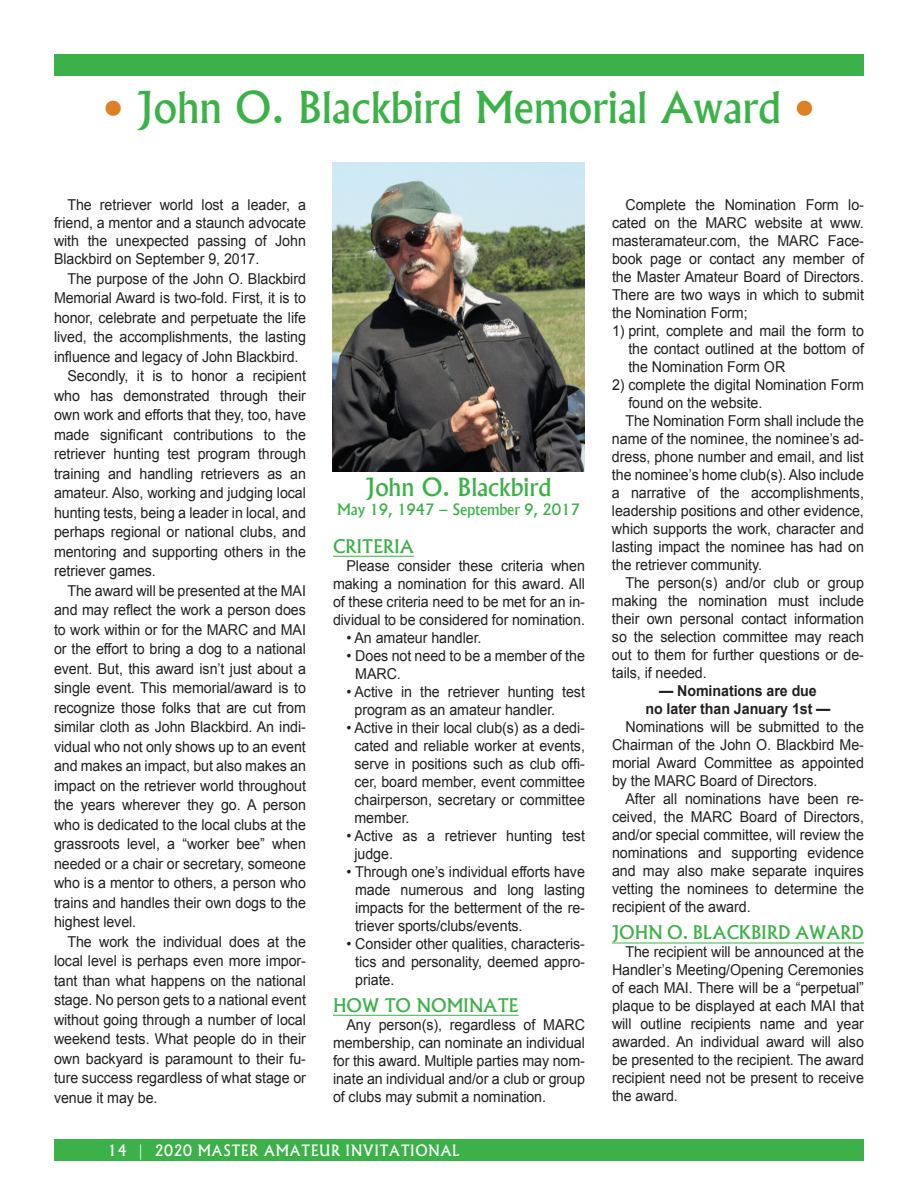
<style>
.page{position:relative;width:918px;height:1188px;background:#fff}
.page>*{position:absolute;margin:0;border:0;box-sizing:border-box;transform-origin:0 0}
.t1{font:500 42px "Albertus";color:#3db149}
.t2{font:500 24px "Albertus";color:#3db149}
.t3{font:500 18px "Albertus";letter-spacing:-.005em;color:#3db149}
.t4{font:15px/18px "Arial";letter-spacing:-.005em;color:#231f20;text-align:justify;scale:.95 1}
.t5{font:700 15px/18px "Arial";letter-spacing:-.005em;color:#231f20;text-align:center;scale:.95 1}
.t6{font:500 15px "Albertus";letter-spacing:.04em;color:#fff;scale:.95 1}
.t7{font:500 15px "Albertus";letter-spacing:-.01em;color:#3db149}
.s1{color:#dc8127}
</style>
<div class="page">
<div style="left:54px;top:1139px;width:810px;height:22px;background:#3db149"></div>
<hr style="left:333px;top:556px;width:81px;height:1px;background:#3db149">
<hr style="left:333px;top:1015px;width:186px;height:1px;background:#3db149">
<hr style="left:612px;top:943px;width:252px;height:1px;background:#3db149">
<img style="left:332px;top:162px;width:253px;height:310px">
<div style="left:54px;top:54px;width:810px;height:22px;background:#3db149"></div>
<p class="t1" style="left:103px;top:82px;width:714px"><span class="s1">•</span> John O. Blackbird Memorial Award <span class="s1">•</span></p>
<p class="t4" style="left:54px;top:196px;width:267px;text-indent:13px">The retriever world lost a leader, a friend, a mentor and a staunch advocate with the unexpected passing of John Blackbird on September 9, 2017.</p>
<p class="t4" style="left:54px;top:269px;width:267px;line-height:19.5px;text-indent:13px">The purpose of the John O. Blackbird Memorial Award is two-fold. First, it is to honor, celebrate and perpetuate the life lived, the accomplishments, the lasting influence and legacy of John Blackbird.</p>
<p class="t4" style="left:54px;top:367px;width:267px;line-height:19.5px;text-indent:13px">Secondly, it is to honor a recipient who has demonstrated through their own work and efforts that they, too, have made significant contributions to the retriever hunting test program through training and handling retrievers as an amateur. Also, working and judging local hunting tests, being a leader in local, and perhaps regional or national clubs, and mentoring and supporting others in the retriever games.</p>
<p class="t4" style="left:54px;top:581px;width:267px;line-height:19.5px;text-indent:13px">The award will be presented at the MAI and may reflect the work a person does to work within or for the MARC and MAI or the effort to bring a dog to a national event. But, this award isn’t just about a single event. This memorial/award is to recognize those folks that are cut from similar cloth as John Blackbird. An indi&shy;vidual who not only shows up to an event and makes an impact, but also makes an impact on the retriever world throughout the years wherever they go. A person who is dedicated to the local clubs at the grassroots level, a “worker bee” when needed or a chair or secretary, someone who is a mentor to others, a person who trains and handles their own dogs to the highest level.</p>
<p class="t4" style="left:54px;top:932px;width:267px;line-height:19.5px;text-indent:13px">The work the individual does at the local level is perhaps even more impor&shy;tant than what happens on the national stage. No person gets to a national event without going through a number of local weekend tests. What people do in their own backyard is paramount to their fu&shy;ture success regardless of what stage or venue it may be.</p>
<p class="t2" style="left:366px;top:472px;width:187px">John O. Blackbird</p>
<p class="t7" style="left:337px;top:500px;width:244px">May 19, 1947 – September 9, 2017</p>
<p class="t3" style="left:333px;top:535px;width:82px">CRITERIA</p>
<p class="t4" style="left:333px;top:557px;width:267px;text-indent:13px">Please consider these criteria when making a nomination for this award. All of these criteria need to be met for an in&shy;dividual to be considered for nomination.</p>
<p class="t4" style="left:346px;top:629px;width:144px">• An amateur handler.</p>
<p class="t4" style="left:355px;top:647px;width:243px;text-indent:-9px">• Does not need to be a member of the<br>MARC.</p>
<p class="t4" style="left:355px;top:683px;width:244px;text-indent:-8px">• Active in the retriever hunting test program as an amateur handler.</p>
<p class="t4" style="left:355px;top:719px;width:244px;text-indent:-8px">• Active in their local club(s) as a dedi&shy;cated and reliable worker at events, serve in positions such as club offi&shy;cer, board member, event committee chairperson, secretary or committee member.</p>
<p class="t4" style="left:355px;top:827px;width:244px;text-indent:-8px">• Active as a retriever hunting test judge.</p>
<p class="t4" style="left:355px;top:863px;width:244px;text-indent:-9px">• Through one’s individual efforts have made numerous and long lasting impacts for the betterment of the re&shy;triever sports/clubs/events.</p>
<p class="t4" style="left:355px;top:935px;width:243px;text-indent:-9px">• Consider other qualities, characteris&shy;tics and personality, deemed appro&shy;priate.</p>
<p class="t3" style="left:333px;top:994px;width:187px">HOW TO NOMINATE</p>
<p class="t4" style="left:333px;top:1016px;width:267px;text-indent:13px">Any person(s), regardless of MARC membership, can nominate an individual for this award. Multiple parties may nom&shy;inate an individual and/or a club or group of clubs may submit a nomination.</p>
<p class="t6" style="left:108px;top:1141px;width:372px">14 | 2020 MASTER AMATEUR INVITATIONAL</p>
<p class="t4" style="left:612px;top:196px;width:267px;text-indent:13px">Complete the Nomination Form lo&shy;cated on the MARC website at www. masteramateur.com, the MARC Face&shy;book page or contact any member of the Master Amateur Board of Directors.<br>There are two ways in which to submit the Nomination Form;</p>
<p class="t4" style="left:628px;top:322px;width:249px;text-indent:-16px">1) print, complete and mail the form to the contact outlined at the bottom of the Nomination Form OR</p>
<p class="t4" style="left:628px;top:376px;width:249px;text-indent:-16px">2) complete the digital Nomination Form found on the website.</p>
<p class="t4" style="left:612px;top:412px;width:267px;text-indent:13px">The Nomination Form shall include the name of the nominee, the nominee’s ad&shy;dress, phone number and email, and list the nominee’s home club(s). Also include a narrative of the accomplishments, leadership positions and other evidence, which supports the work, character and lasting impact the nominee has had on the retriever community.</p>
<p class="t4" style="left:612px;top:574px;width:267px;text-indent:13px">The person(s) and/or club or group making the nomination must include their own personal contact information so the selection committee may reach out to them for further questions or de&shy;tails, if needed.</p>
<p class="t5" style="left:645px;top:683px;width:196px">— Nominations are due<br>no later than January 1st —</p>
<p class="t4" style="left:612px;top:718px;width:267px;text-indent:13px">Nominations will be submitted to the Chairman of the John O. Blackbird Me&shy;morial Award Committee as appointed by the MARC Board of Directors.</p>
<p class="t4" style="left:612px;top:790px;width:267px;text-indent:13px">After all nominations have been re&shy;ceived, the MARC Board of Directors, and/or special committee, will review the nominations and supporting evidence and may also make separate inquires vetting the nominees to determine the recipient of the award.</p>
<p class="t3" style="left:612px;top:922px;width:254px">JOHN O. BLACKBIRD AWARD</p>
<p class="t4" style="left:612px;top:943px;width:267px;text-indent:13px">The recipient will be announced at the Handler’s Meeting/Opening Ceremonies of each MAI. There will be a “perpetual” plaque to be displayed at each MAI that will outline recipients name and year awarded. An individual award will also be presented to the recipient. The award recipient need not be present to receive the award.</p>
</div>
